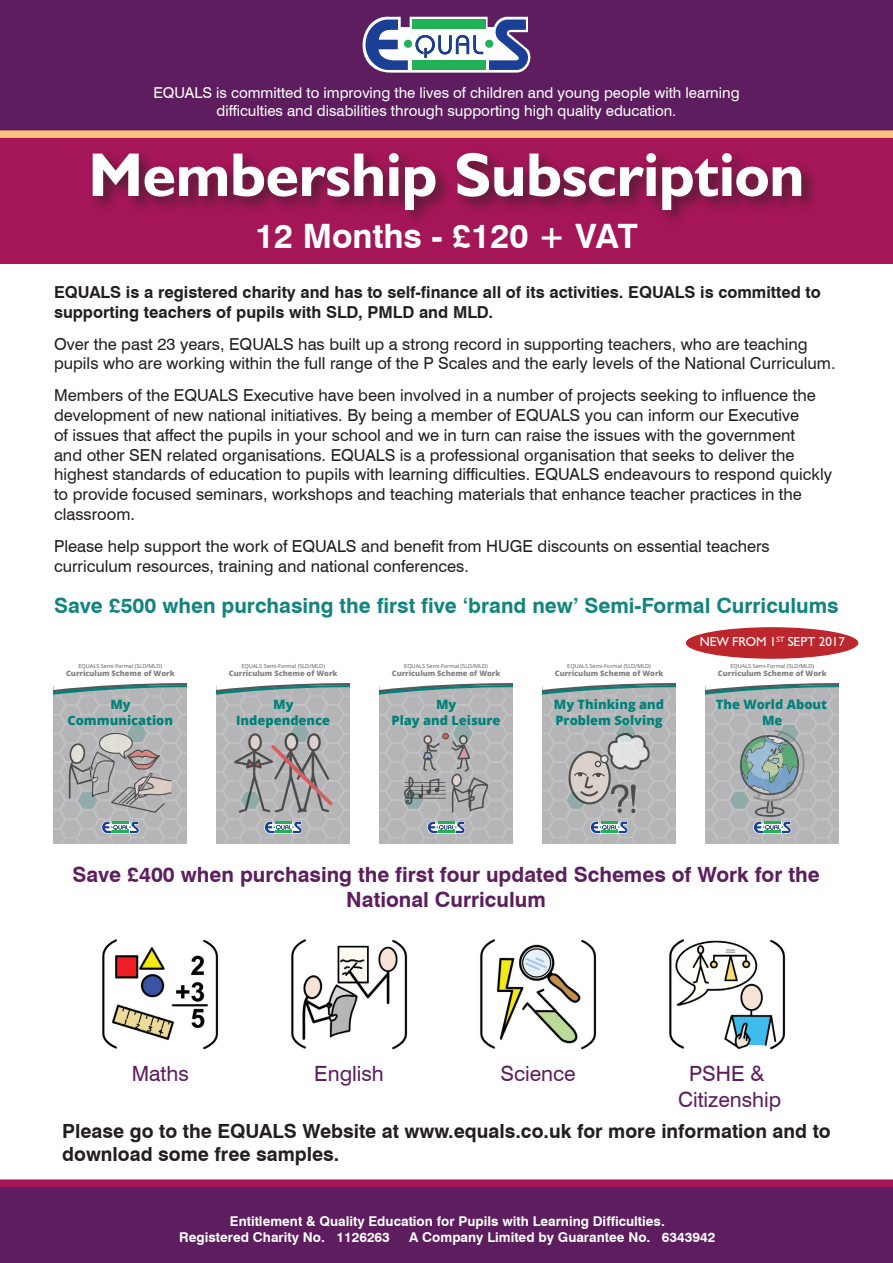
<style>
.page{position:relative;width:893px;height:1263px;background:#fff}
.page>*{position:absolute;margin:0;border:0;box-sizing:border-box;transform-origin:0 0}
.t1{font:700 62.1px "Humanist 521 BT";color:#fff}
.t2{font:700 33.6px "Swiss 721 BT";color:#fff}
.t3{font:700 21px/25.2px "Swiss 721 BT";color:#5d1d5e;text-align:center}
.t4{font:700 21px "Swiss 721 BT";color:#12847d}
.t5{font:21px/25.2px "Swiss 721 BT";color:#5d1d5e;text-align:center}
.t6{font:700 19.5px/23.4px "Swiss 721 BT";color:#231f20}
.t7{font:16.5px/19.8px "Swiss 721 BT";color:#231f20}
.t8{font:700 16.5px/19.8px "Swiss 721 BT";color:#231f20}
.t9{font:15px/18px "Swiss 721 BT";color:#fff;text-align:center}
.t10{font:700 13.5px/16.2px "Swiss 721 BT";color:#fff}
.t11{font:13.05px "Humanist 521 BT";color:#fff}
.t12{font:800 12.9px/15.5px "Open Sans";color:#008179;text-align:center}
.t13{font:800 7.5px "Open Sans";color:#808285}
.t14{font:5.55px "Open Sans";color:#57585a}
</style>
<div class="page">
<div style="left:0;top:0;width:893px;height:131px;background:#5d1d5e"></div>
<div style="left:0;top:135px;width:893px;height:129px;background:#a41657"></div>
<div style="left:0;top:1183px;width:893px;height:80px;background:#5d1d5e"></div>
<div style="left:0;top:130px;width:893px;height:8px;background:#fcc07f"></div>
<div style="left:0;top:1179px;width:893px;height:8px;background:#a41657"></div>
<svg style="left:362px;top:16px;width:169px;height:57px"></svg>
<div style="left:412px;top:20px;width:73px;height:9px;background:#21b259"></div>
<div style="left:412px;top:60px;width:73px;height:10px;background:#21b259"></div>
<div style="left:404px;top:40px;width:8px;height:8px;background:#21b259;border-radius:50%"></div>
<div style="left:485px;top:40px;width:8px;height:8px;background:#21b259;border-radius:50%"></div>
<div style="left:89px;top:149px;width:730px;height:78px;background:#231f20;opacity:.6"></div>
<svg style="left:54px;top:683px;width:133px;height:161px"></svg>
<svg style="left:217px;top:683px;width:133px;height:161px"></svg>
<svg style="left:380px;top:683px;width:133px;height:161px"></svg>
<svg style="left:543px;top:683px;width:133px;height:161px"></svg>
<svg style="left:706px;top:683px;width:133px;height:161px"></svg>
<img style="left:291px;top:939px;width:117px;height:111px">
<img style="left:102px;top:939px;width:117px;height:111px">
<img style="left:480px;top:939px;width:117px;height:111px">
<img style="left:669px;top:939px;width:117px;height:111px">
<div style="left:686px;top:627px;width:172px;height:32px;background:#bc272d;border-radius:50%"></div>
<p class="t9" style="left:153px;top:84px;width:588px">EQUALS is committed to improving the lives of children and young people with learning difficulties and disabilities through supporting high quality education.</p>
<h1 class="t1" style="left:89px;top:136px;width:717px">Membership Subscription</h1>
<h2 class="t2" style="left:255px;top:216px;width:384px">12 Months - £120 + VAT</h2>
<p class="t8" style="left:54px;top:282px;width:768px">EQUALS is a registered charity and has to self-finance all of its activities. EQUALS is committed to supporting teachers of pupils with SLD, PMLD and MLD.</p>
<p class="t7" style="left:54px;top:334px;width:783px">Over the past 23 years, EQUALS has built up a strong record in supporting teachers, who are teaching pupils who are working within the full range of the P Scales and the early levels of the National Curriculum.</p>
<p class="t7" style="left:54px;top:385px;width:780px">Members of the EQUALS Executive have been involved in a number of projects seeking to influence the development of new national initiatives. By being a member of EQUALS you can inform our Executive<br>of issues that affect the pupils in your school and we in turn can raise the issues with the government<br>and other SEN related organisations. EQUALS is a professional organisation that seeks to deliver the highest standards of education to pupils with learning difficulties. EQUALS endeavours to respond quickly to provide focused seminars, workshops and teaching materials that enhance teacher practices in the classroom.</p>
<p class="t7" style="left:54px;top:536px;width:717px">Please help support the work of EQUALS and benefit from HUGE discounts on essential teachers curriculum resources, training and national conferences.</p>
<p class="t4" style="left:54px;top:593px;width:786px">Save £500 when purchasing the first five ‘brand new’ Semi-Formal Curriculums</p>
<p class="t14" style="left:79px;top:662px;width:85px">EQUALS Semi-Formal (SLD/MLD)</p>
<p class="t13" style="left:66px;top:667px;width:110px">Curriculum Scheme of Work</p>
<p class="t12" style="left:67px;top:696px;width:107px">My<br>Communication</p>
<p class="t14" style="left:241px;top:662px;width:85px">EQUALS Semi-Formal (SLD/MLD)</p>
<p class="t13" style="left:229px;top:667px;width:110px">Curriculum Scheme of Work</p>
<p class="t12" style="left:236px;top:696px;width:95px">My<br>Independence</p>
<p class="t14" style="left:404px;top:662px;width:85px">EQUALS Semi-Formal (SLD/MLD)</p>
<p class="t13" style="left:392px;top:667px;width:110px">Curriculum Scheme of Work</p>
<p class="t12" style="left:392px;top:696px;width:110px">My<br>Play and Leisure</p>
<p class="t14" style="left:567px;top:662px;width:85px">EQUALS Semi-Formal (SLD/MLD)</p>
<p class="t13" style="left:555px;top:667px;width:110px">Curriculum Scheme of Work</p>
<p class="t12" style="left:554px;top:696px;width:112px;text-align:left">My Thinking and<br>Problem Solving</p>
<p class="t11" style="left:700px;top:634px;width:147px">NEW FROM 1<sup>ST</sup> SEPT 2017</p>
<p class="t14" style="left:730px;top:662px;width:85px">EQUALS Semi-Formal (SLD/MLD)</p>
<p class="t13" style="left:718px;top:667px;width:110px">Curriculum Scheme of Work</p>
<p class="t12" style="left:716px;top:696px;width:113px">The World About<br>Me</p>
<p class="t3" style="left:72px;top:861px;width:749px">Save £400 when purchasing the first four updated Schemes of Work for the<br>National Curriculum</p>
<p class="t5" style="left:132px;top:1061px;width:59px">Maths</p>
<p class="t5" style="left:314px;top:1061px;width:71px">English</p>
<p class="t5" style="left:501px;top:1061px;width:77px">Science</p>
<p class="t5" style="left:678px;top:1061px;width:105px">PSHE &amp;<br>Citizenship</p>
<p class="t6" style="left:62px;top:1119px;width:770px">Please go to the EQUALS Website at www.equals.co.uk for more information and to download some free samples.</p>
<p class="t10" style="left:179px;top:1212px;width:487px;text-indent:51px">Entitlement &amp; Quality Education for Pupils with Learning Difficulties.<br>Registered Charity No. 1126263</p>
<p class="t10" style="left:409px;top:1229px;width:308px">A Company Limited by Guarantee No. 6343942</p>
</div>
